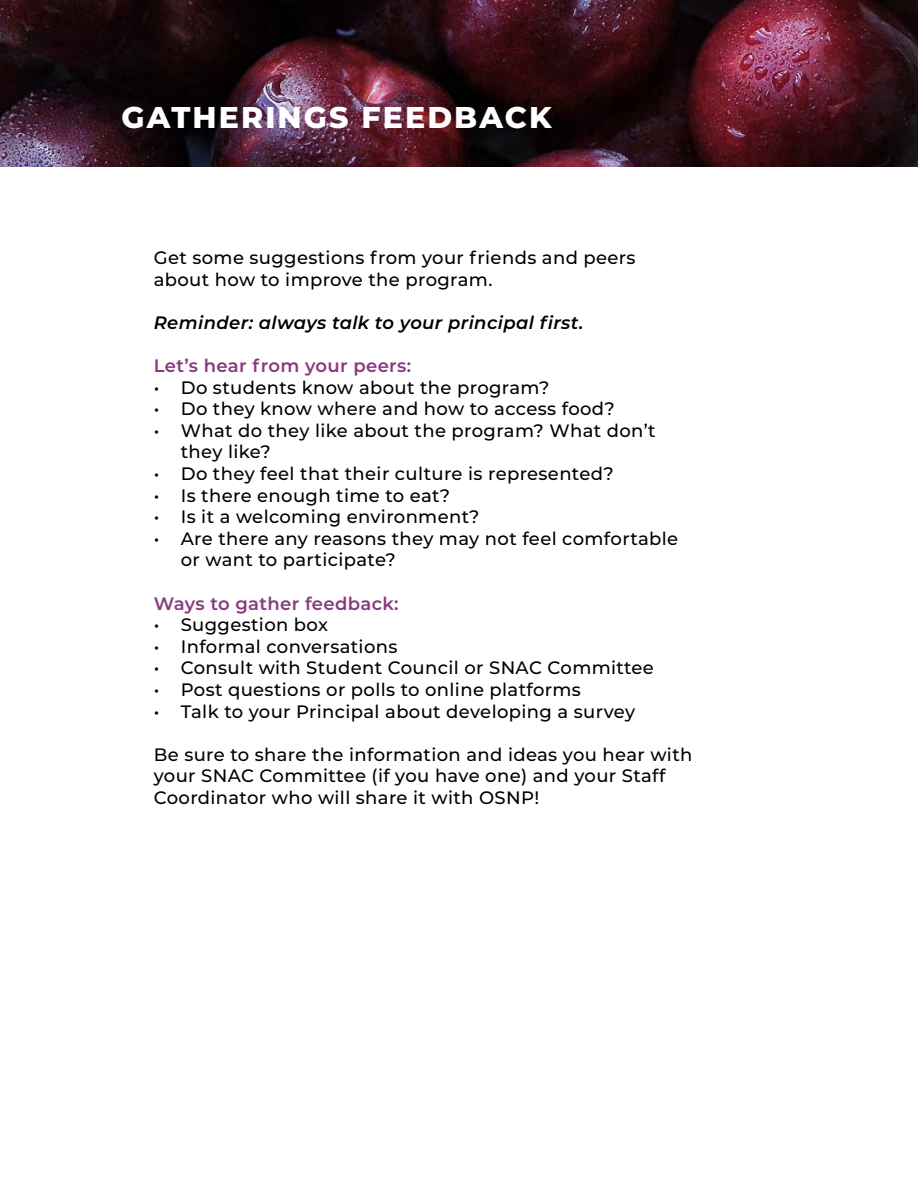
<style>
.page{position:relative;width:918px;height:1188px;background:#fff}
.page>*{position:absolute;margin:0;border:0;box-sizing:border-box;transform-origin:0 0}
.t1{font:800 30px "Montserrat";letter-spacing:.07em;color:#fff}
.t2{font:500 18px/21.6px "Montserrat";letter-spacing:.02em;color:#000}
.t3{font:600 18px "Montserrat";letter-spacing:.02em;color:#883a80}
.t4{font:italic 600 18px "Montserrat";letter-spacing:.02em;color:#000}
</style>
<div class="page">
<img style="left:0;top:0;width:918px;height:166px">
<h1 class="t1" style="left:122px;top:95px;width:432px">GATHERINGS FEEDBACK</h1>
<p class="t2" style="left:154px;top:246px;width:483px">Get some suggestions from your friends and peers about how to improve the program.</p>
<p class="t4" style="left:154px;top:310px;width:431px">Reminder: always talk to your principal first.</p>
<p class="t3" style="left:154px;top:353px;width:259px">Let’s hear from your peers:</p>
<p class="t2" style="left:154px;top:376px;width:397px">• Do students know about the program?</p>
<p class="t2" style="left:154px;top:397px;width:463px">• Do they know where and how to access food?</p>
<p class="t2" style="left:181px;top:419px;width:476px;text-indent:-27px">• What do they like about the program? What don’t they like?</p>
<p class="t2" style="left:154px;top:462px;width:462px">• Do they feel that their culture is represented?</p>
<p class="t2" style="left:154px;top:484px;width:298px">• Is there enough time to eat?</p>
<p class="t2" style="left:154px;top:505px;width:327px">• Is it a welcoming environment?</p>
<p class="t2" style="left:181px;top:527px;width:499px;text-indent:-27px">• Are there any reasons they may not feel comfortable or want to participate?</p>
<p class="t3" style="left:154px;top:590px;width:246px">Ways to gather feedback:</p>
<p class="t2" style="left:154px;top:613px;width:176px">• Suggestion box</p>
<p class="t2" style="left:154px;top:635px;width:245px">• Informal conversations</p>
<p class="t2" style="left:154px;top:656px;width:502px">• Consult with Student Council or SNAC Committee</p>
<p class="t2" style="left:154px;top:678px;width:429px">• Post questions or polls to online platforms</p>
<p class="t2" style="left:154px;top:700px;width:483px">• Talk to your Principal about developing a survey</p>
<p class="t2" style="left:154px;top:743px;width:540px">Be sure to share the information and ideas you hear with your SNAC Committee (if you have one) and your Staff<br>Coordinator who will share it with OSNP!</p>
</div>
